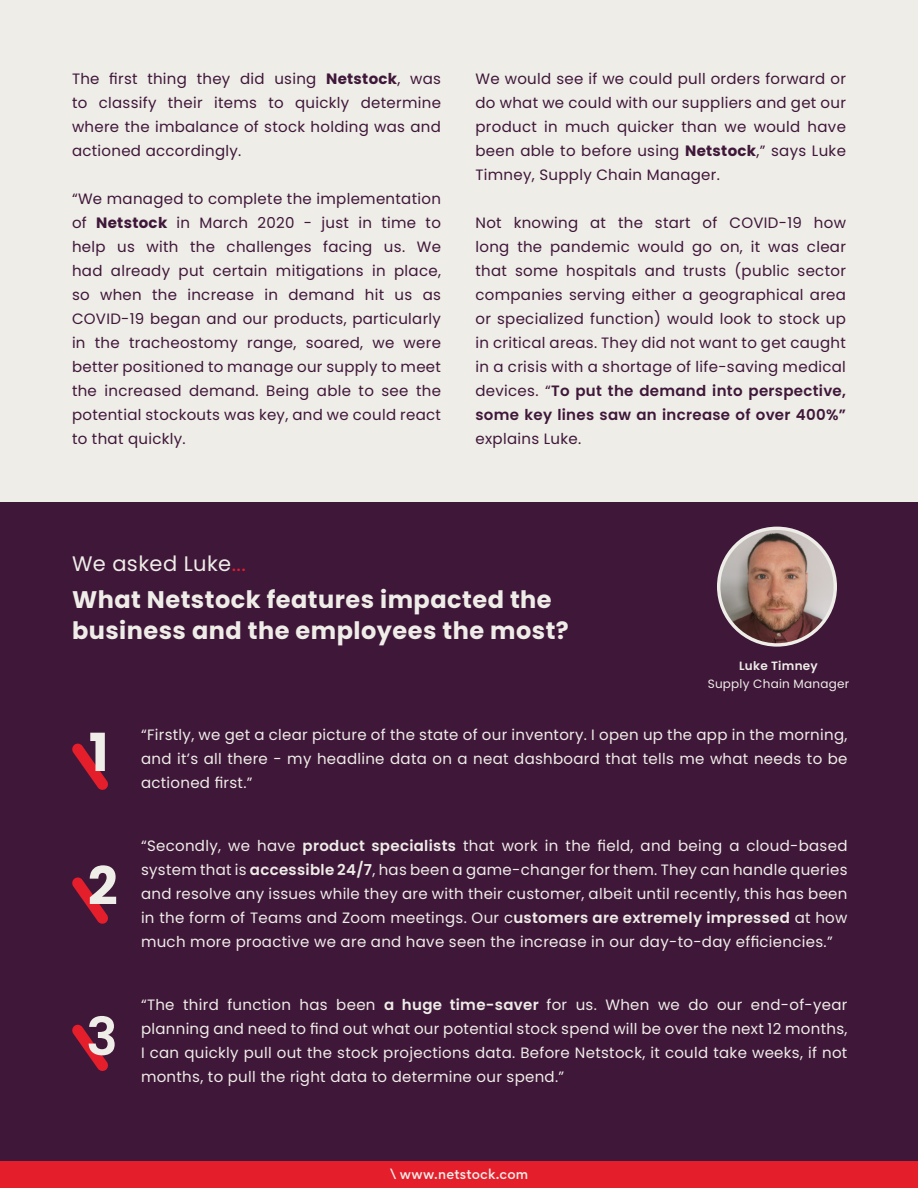
<style>
.page{position:relative;width:918px;height:1188px;background:#efede8}
.page>*{position:absolute;margin:0;border:0;box-sizing:border-box;transform-origin:0 0}
.t1{font:52.5px "Poppins";color:#efede8}
.t2{font:600 52.5px "Poppins";color:#efede8}
.t3{font:24px/31.5px "Poppins";letter-spacing:.02em;color:#efede8}
.t4{font:21px "Poppins";letter-spacing:.02em;color:#efede8}
.t5{font:15px/24px "Poppins";letter-spacing:.02em;color:#3f1739;text-align:justify}
.t6{font:15px/24px "Poppins";letter-spacing:.02em;color:#efede8;text-align:justify}
.t7{font:500 12.75px "Gordita";letter-spacing:.015em;color:#efede8}
.t8{font:12px "Poppins";letter-spacing:.02em;color:#efede8}
.t9{font:600 12px "Poppins";letter-spacing:.02em;color:#efede8}
.s1{font-style:inherit}
.s2{font-weight:600}
.s3{color:#e51e2c}
</style>
<div class="page">
<div style="left:0;top:502px;width:918px;height:659px;background:#3f1739"></div>
<svg style="left:72px;top:744px;width:36px;height:46px"></svg>
<svg style="left:72px;top:878px;width:36px;height:46px"></svg>
<img style="left:719px;top:528px;width:116px;height:117px;border-radius:58px">
<div style="left:717px;top:527px;width:120px;height:120px;border:3px solid #efede8;border-radius:50%"></div>
<div style="left:0;top:1161px;width:918px;height:27px;background:#e51e2c"></div>
<svg style="left:72px;top:1025px;width:36px;height:46px"></svg>
<p class="t5" style="left:72px;top:67px;width:371px">The first thing they did using <span class="s1">Netstock</span>, was to classify their items to quickly determine where the imbalance of stock holding was and actioned accordingly.</p>
<p class="t5" style="left:72px;top:187px;width:371px">“We managed to complete the implementation of <span class="s1">Netstock</span> in March 2020 - just in time to help us with the challenges facing us. We had already put certain mitigations in place, so when the increase in demand hit us as COVID-19 began and our products, particularly in the tracheostomy range, soared, we were better positioned to manage our supply to meet the increased demand. Being able to see the potential stockouts was key, and we could react to that quickly.</p>
<p class="t5" style="left:476px;top:67px;width:372px">We would see if we could pull orders forward or do what we could with our suppliers and get our product in much quicker than we would have been able to before using <span class="s1">Netstock</span>,” says Luke Timney, Supply Chain Manager.</p>
<p class="t5" style="left:476px;top:211px;width:372px">Not knowing at the start of COVID-19 how long the pandemic would go on, it was clear that some hospitals and trusts (public sector companies serving either a geographical area or specialized function) would look to stock up in critical areas. They did not want to get caught in a crisis with a shortage of life-saving medical devices. “<span class="s2">To put the demand into perspective, some key lines saw an increase of over 400%”</span></p>
<p class="t5" style="left:476px;top:427px;width:107px">explains Luke.</p>
<h3 class="t4" style="left:72px;top:551px;width:175px">We asked Luke<span class="s3">...</span></h3>
<h2 class="t3" style="left:72px;top:584px;width:498px">What Netstock features impacted the business and the employees the most?</h2>
<p class="t9" style="left:739px;top:659px;width:80px">Luke Timney</p>
<p class="t8" style="left:708px;top:677px;width:143px">Supply Chain Manager</p>
<h1 class="t1" style="left:89px;top:722px;width:21px">1</h1>
<h1 class="t1" style="left:88px;top:856px;width:31px">2</h1>
<h1 class="t2" style="left:86px;top:1006px;width:33px">3</h1>
<p class="t6" style="left:141px;top:723px;width:708px">“Firstly, we get a clear picture of the state of our inventory. I open up the app in the morning, and it’s all there - my headline data on a neat dashboard that tells me what needs to be actioned first.”</p>
<p class="t6" style="left:141px;top:834px;width:708px">“Secondly, we have <span class="s2">product specialists</span> that work in the field, and being a cloud-based system that is <span class="s2">accessible 24/7</span>, has been a game-changer for them. They can handle queries and resolve any issues while they are with their customer, albeit until recently, this has been in the form of Teams and Zoom meetings. Our c<span class="s2">ustomers are extremely impressed</span> at how much more proactive we are and have seen the increase in our day-to-day efficiencies.”</p>
<p class="t6" style="left:141px;top:993px;width:708px">“The third function has been <span class="s2">a huge time-saver</span> for us. When we do our end-of-year planning and need to find out what our potential stock spend will be over the next 12 months, I can quickly pull out the stock projections data. Before Netstock, it could take weeks, if not months, to pull the right data to determine our spend.”</p>
<p class="t7" style="left:390px;top:1165px;width:140px">\ www.netstock.com</p>
</div>
